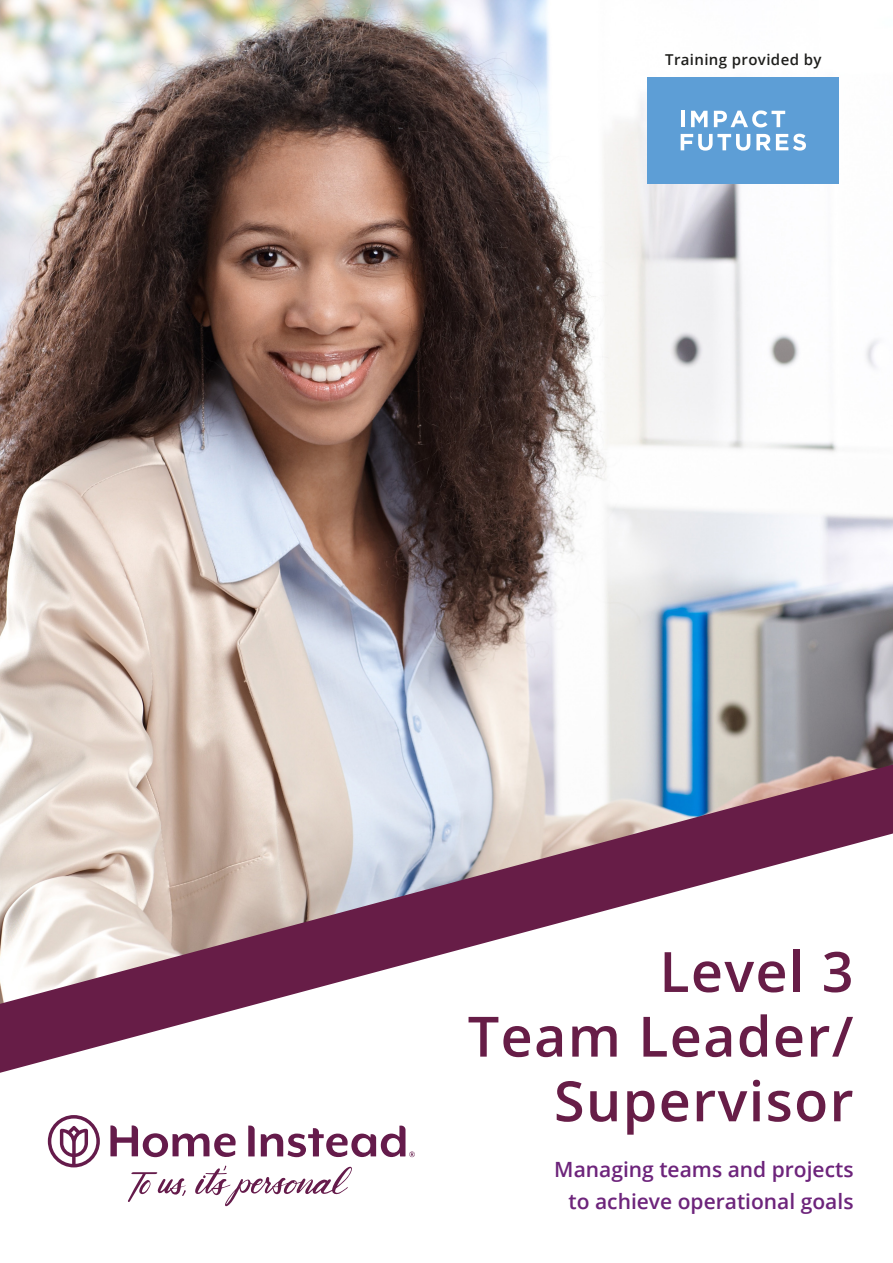
<style>
.page{position:relative;width:893px;height:1263px;background:#fff}
.page>*{position:absolute;margin:0;border:0;box-sizing:border-box;transform-origin:0 0}
.t1{font:600 55.65px/64.7px "Open Sans";letter-spacing:.025em;color:#671d47;text-align:right}
.t2{font:600 21px/32.4px "Open Sans";color:#6d247b;text-align:right}
.t3{font:600 15px "Open Sans";letter-spacing:.025em;color:#1d1d1b}
</style>
<div class="page">
<img style="left:0;top:0;width:893px;height:764px">
<div style="left:648px;top:78px;width:191px;height:106px;background:#5d9ed6"></div>
<hr style="left:681px;top:111px;width:3px;height:16px;background:#fff">
<svg style="left:691px;top:111px;width:16px;height:16px"></svg>
<svg style="left:714px;top:110px;width:71px;height:17px"></svg>
<svg style="left:681px;top:134px;width:69px;height:17px"></svg>
<svg style="left:756px;top:134px;width:50px;height:17px"></svg>
<svg style="left:0;top:764px;width:893px;height:309px"></svg>
<svg style="left:48px;top:1115px;width:52px;height:52px"></svg>
<svg style="left:110px;top:1125px;width:126px;height:32px"></svg>
<svg style="left:248px;top:1125px;width:7px;height:31px"></svg>
<svg style="left:261px;top:1125px;width:154px;height:32px"></svg>
<svg style="left:195px;top:1165px;width:157px;height:41px"></svg>
<svg style="left:128px;top:1172px;width:58px;height:30px"></svg>
<p class="t3" style="left:665px;top:50px;width:158px">Training provided by</p>
<h1 class="t1" style="left:468px;top:938px;width:387px">Level 3<br>Team Leader/<br>Supervisor</h1>
<p class="t2" style="left:554px;top:1152px;width:301px">Managing teams and projects to achieve operational goals</p>
</div>
